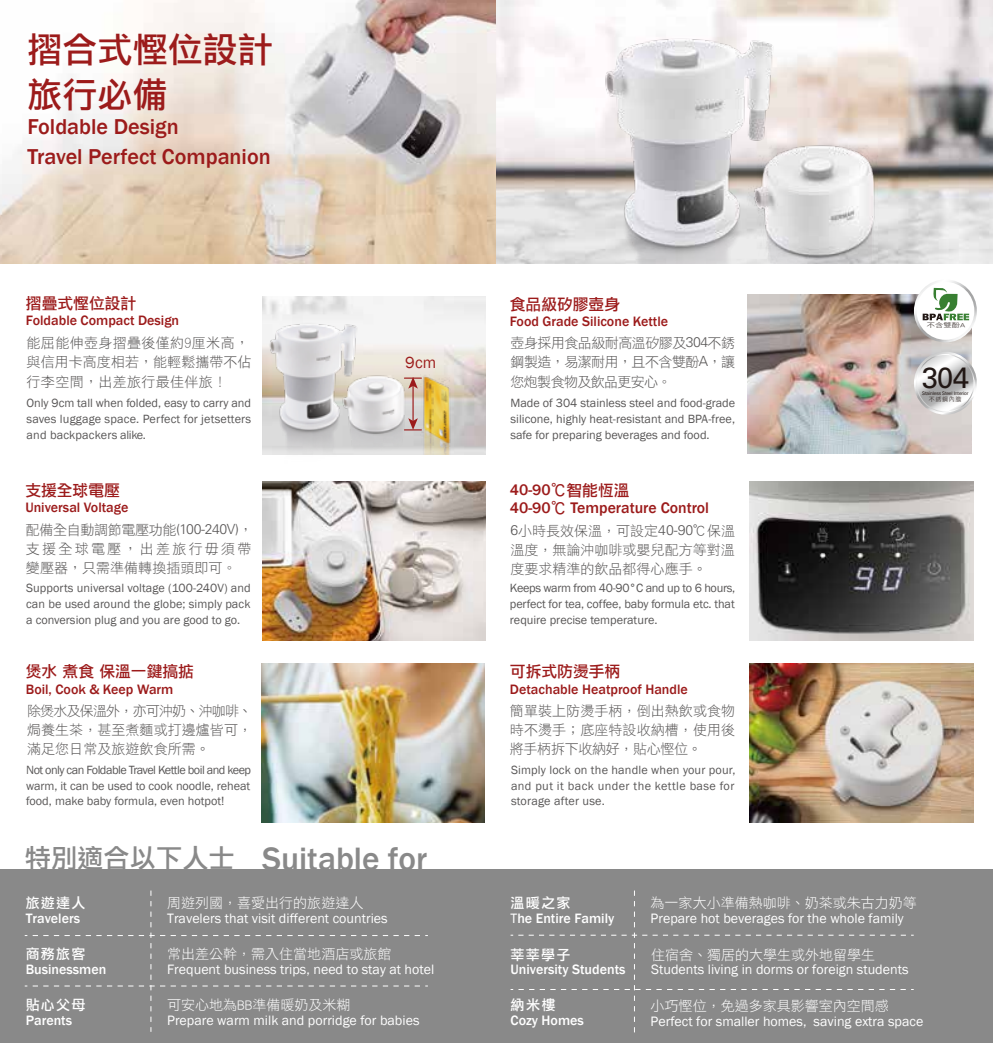
<style>
.page{position:relative;width:993px;height:1043px;background:#fff}
.page>*{position:absolute;margin:0;border:0;box-sizing:border-box;transform-origin:0 0}
.t1{font:35px/44.4px "DF Li Hei Md HK BF";color:#9c1b1b}
.t2{font:500 33.25px "Franklin Gothic";color:#898989}
.t3{font:29.22px "Univers LT Std";color:#221815}
.t4{font:500 22.05px/29.4px "Franklin Gothic";color:#9c1b1b}
.t5{font:16.45px "Franklin Gothic";color:#9c1b1b}
.t6{font:15.75px "DF Li Hei Md HK BF";color:#9c1b1b}
.t7{font:500 15.75px/17.5px "Franklin Gothic";color:#9c1b1b}
.t8{font:14.17px "DF Li Hei Md HK BF";color:#fff}
.t9{font:14px "Franklin Gothic";color:#fff}
.t10{font:14px/19.2px "DF Li Hei W3 WINP BF";color:#595757;text-align:justify}
.t11{font:500 14px "Franklin Gothic";color:#9c1b1b}
.t12{font:14px/19.2px "DF Hei Lt HK BF";color:#595757;text-align:justify}
.t13{font:14px "DF Li Hei W3 WINP BF";color:#fff}
.t14{font:500 14px "Franklin Gothic";color:#fff}
.t15{font:14px/19.2px "DF Hei Lt HK BF";letter-spacing:.025em;color:#595757}
.t16{font:14px "DF Li Hei Md HK BF";letter-spacing:.09em;color:#fff}
.t17{font:12.25px/15.8px "Franklin Gothic";color:#595757;text-align:justify}
.t18{font:6.3px "DF Li Hei W3 WINP BF";color:#221815;scale:1.3 1}
.t19{font:6.12px "DF Li Hei W3 WIN BF";letter-spacing:.1em;color:#221815}
.t20{font:5.25px "Franklin Gothic";letter-spacing:-.025em;color:#221815}
.s1{font-family:"Univers LT Std";font-weight:300}
.s2{font-family:"DF Li Hei Md HK BF";font-weight:400}
.s3{font-family:"DF Li Hei Md HK BF";font-weight:400;font-size:26.25px}
.s4{font-weight:400}
</style>
<div class="page">
<div style="left:0;top:869px;width:992px;height:173px;background:#898989"></div>
<img style="left:0;top:0;width:992px;height:263px">
<img style="left:262px;top:481px;width:223px;height:159px">
<img style="left:261px;top:663px;width:224px;height:159px">
<img style="left:749px;top:663px;width:223px;height:159px">
<img style="left:749px;top:481px;width:223px;height:159px">
<img style="left:747px;top:295px;width:223px;height:158px">
<svg style="left:913px;top:351px;width:63px;height:63px"></svg>
<div style="left:915px;top:354px;width:59px;height:58px;border:1px solid #fff;border-radius:50%"></div>
<svg style="left:913px;top:279px;width:63px;height:63px"></svg>
<div style="left:916px;top:282px;width:58px;height:58px;background:#fff;border-radius:50%"></div>
<svg style="left:922px;top:288px;width:46px;height:32px"></svg>
<img style="left:265px;top:313px;width:105px;height:241px">
<img style="left:340px;top:319px;width:92px;height:138px">
<img style="left:594px;top:23px;width:206px;height:241px">
<img style="left:748px;top:34px;width:181px;height:230px">
<hr style="left:412px;top:385px;width:1px;height:36px;background:#9c1b1b">
<svg style="left:404px;top:377px;width:16px;height:11px"></svg>
<svg style="left:404px;top:418px;width:16px;height:12px"></svg>
<img style="left:420px;top:374px;width:47px;height:81px">
<svg style="left:25px;top:890px;width:403px;height:141px"></svg>
<svg style="left:510px;top:890px;width:403px;height:142px"></svg>
<h1 class="t1" style="left:27px;top:28px;width:247px">摺合式慳位設計旅行必備</h1>
<h3 class="t4" style="left:27px;top:112px;width:245px">Foldable Design<br>Travel Perfect Companion</h3>
<p class="t6" style="left:26px;top:295px;width:112px">摺疊式慳位設計</p>
<p class="t11" style="left:26px;top:312px;width:155px">Foldable Compact Design</p>
<p class="t15" style="left:27px;top:333px;width:226px">能屈能伸壺身摺疊後僅約9厘米高，與信用卡高度相若，能輕鬆攜帶不佔行李空間，出差旅行最佳伴旅！</p>
<p class="t17" style="left:27px;top:395px;width:226px">Only 9cm tall when folded, easy to carry and saves luggage space. Perfect for jetsetters and backpackers alike.</p>
<p class="t6" style="left:25px;top:482px;width:96px">支援全球電壓</p>
<p class="t11" style="left:25px;top:499px;width:105px">Universal Voltage</p>
<h3 class="t5" style="left:405px;top:352px;width:32px">9cm</h3>
<p class="t6" style="left:509px;top:296px;width:112px">食品級矽膠壺身</p>
<p class="t11" style="left:509px;top:313px;width:160px">Food Grade Silicone Kettle</p>
<p class="t12" style="left:510px;top:333px;width:226px">壺身採用食品級耐高溫矽膠及<span class="s1">304</span>不銹鋼製造，易潔耐用，且不含雙酚<span class="s1">A</span>，讓您炮製食物及飲品更安心。</p>
<p class="t17" style="left:510px;top:395px;width:226px">Made of 304 stainless steel and food-grade silicone, highly heat-resistant and BPA-free, safe for preparing beverages and food.</p>
<p class="t7" style="left:510px;top:481px;width:200px">40-90<span class="s2">℃智能恆溫<br></span>40-90<span class="s2">℃</span> Temperature Control</p>
<p class="t12" style="left:26px;top:519px;width:228px">配備全自動調節電壓功能<span class="s1">(100-240V)</span>，支援全球電壓，出差旅行毋須帶變壓器，只需準備轉換插頭即可。</p>
<p class="t10" style="left:510px;top:520px;width:226px"><span class="s1">6</span>小時長效保溫，可設定<span class="s1">40-90</span>℃保溫溫度，無論沖咖啡或嬰兒配方等對溫度要求精準的飲品都得心應手。</p>
<p class="t17" style="left:509px;top:580px;width:227px">Keeps warm from 40-90°C and up to 6 hours, perfect for tea, coffee, baby formula etc. that require precise temperature.</p>
<p class="t17" style="left:26px;top:580px;width:226px">Supports universal voltage (100-240V) and can be used around the globe; simply pack a conversion plug and you are good to go.</p>
<p class="t6" style="left:26px;top:663px;width:169px">煲水 煮食 保溫一鍵搞掂</p>
<p class="t11" style="left:26px;top:680px;width:149px">Boil, Cook &amp; Keep Warm</p>
<p class="t6" style="left:510px;top:663px;width:112px">可拆式防燙手柄</p>
<p class="t11" style="left:510px;top:680px;width:179px">Detachable Heatproof Handle</p>
<p class="t10" style="left:27px;top:700px;width:227px">除煲水及保溫外，亦可沖奶、沖咖啡、焗養生茶，甚至煮麵或打邊爐皆可，滿足您日常及旅遊飲食所需。</p>
<p class="t17" style="left:26px;top:762px;width:226px">Not only can Foldable Travel Kettle boil and keep warm, it can be used to cook noodle, reheat food, make baby formula, even hotpot!</p>
<p class="t17" style="left:511px;top:762px;width:226px">Simply lock on the handle when your pour, and put it back under the kettle base for storage after use.</p>
<p class="t10" style="left:509px;top:700px;width:227px">簡單裝上防燙手柄，倒出熱飲或食物時不燙手；底座特設收納槽，使用後將手柄拆下收納好，貼心慳位。</p>
<h2 class="t2" style="left:25px;top:838px;width:403px"><span class="s3">特別適合以下人士</span> Suitable for</h2>
<p class="t18" style="left:926px;top:322px;width:31px">不含雙酚A</p>
<h3 class="t3" style="left:921px;top:360px;width:49px">304</h3>
<p class="t20" style="left:921px;top:390px;width:48px">Stainless Steel Interior</p>
<p class="t19" style="left:928px;top:396px;width:34px">不銹鋼內膽</p>
<p class="t16" style="left:26px;top:896px;width:61px">旅遊達人</p>
<p class="t14" style="left:26px;top:909px;width:56px">Travelers</p>
<p class="t16" style="left:26px;top:946px;width:61px">商務旅客</p>
<p class="t14" style="left:26px;top:960px;width:82px">Businessmen</p>
<p class="t16" style="left:26px;top:997px;width:61px">貼心父母</p>
<p class="t14" style="left:26px;top:1011px;width:48px">Parents</p>
<p class="t13" style="left:167px;top:896px;width:197px">周遊列國，喜愛出行的旅遊達人</p>
<p class="t9" style="left:167px;top:909px;width:222px">Travelers that visit different countries</p>
<p class="t13" style="left:167px;top:946px;width:225px">常出差公幹，需入住當地酒店或旅館</p>
<p class="t9" style="left:167px;top:960px;width:268px">Frequent business trips, need to stay at hotel</p>
<p class="t13" style="left:167px;top:997px;width:185px">可安心地為BB準備暖奶及米糊</p>
<p class="t9" style="left:167px;top:1011px;width:254px">Prepare warm milk and porridge for babies</p>
<p class="t16" style="left:510px;top:896px;width:61px">溫暖之家</p>
<p class="t14" style="left:510px;top:909px;width:105px"><span class="s4">T</span>he Entire Family</p>
<p class="t16" style="left:510px;top:947px;width:61px">莘莘學子</p>
<p class="t14" style="left:510px;top:960px;width:116px">University Students</p>
<p class="t8" style="left:510px;top:997px;width:47px">納米樓</p>
<p class="t14" style="left:510px;top:1011px;width:75px">Cozy Homes</p>
<p class="t13" style="left:650px;top:896px;width:267px">為一家大小準備熱咖啡、奶茶或朱古力奶等</p>
<p class="t9" style="left:650px;top:909px;width:254px">Prepare hot beverages for the whole family</p>
<p class="t13" style="left:651px;top:947px;width:225px">住宿舍、獨居的大學生或外地留學生</p>
<p class="t9" style="left:651px;top:960px;width:259px">Students living in dorms or foreign students</p>
<p class="t13" style="left:650px;top:998px;width:239px">小巧慳位，免過多家具影響室內空間感</p>
<p class="t9" style="left:650px;top:1012px;width:274px">Perfect for smaller homes, saving extra space</p>
</div>
